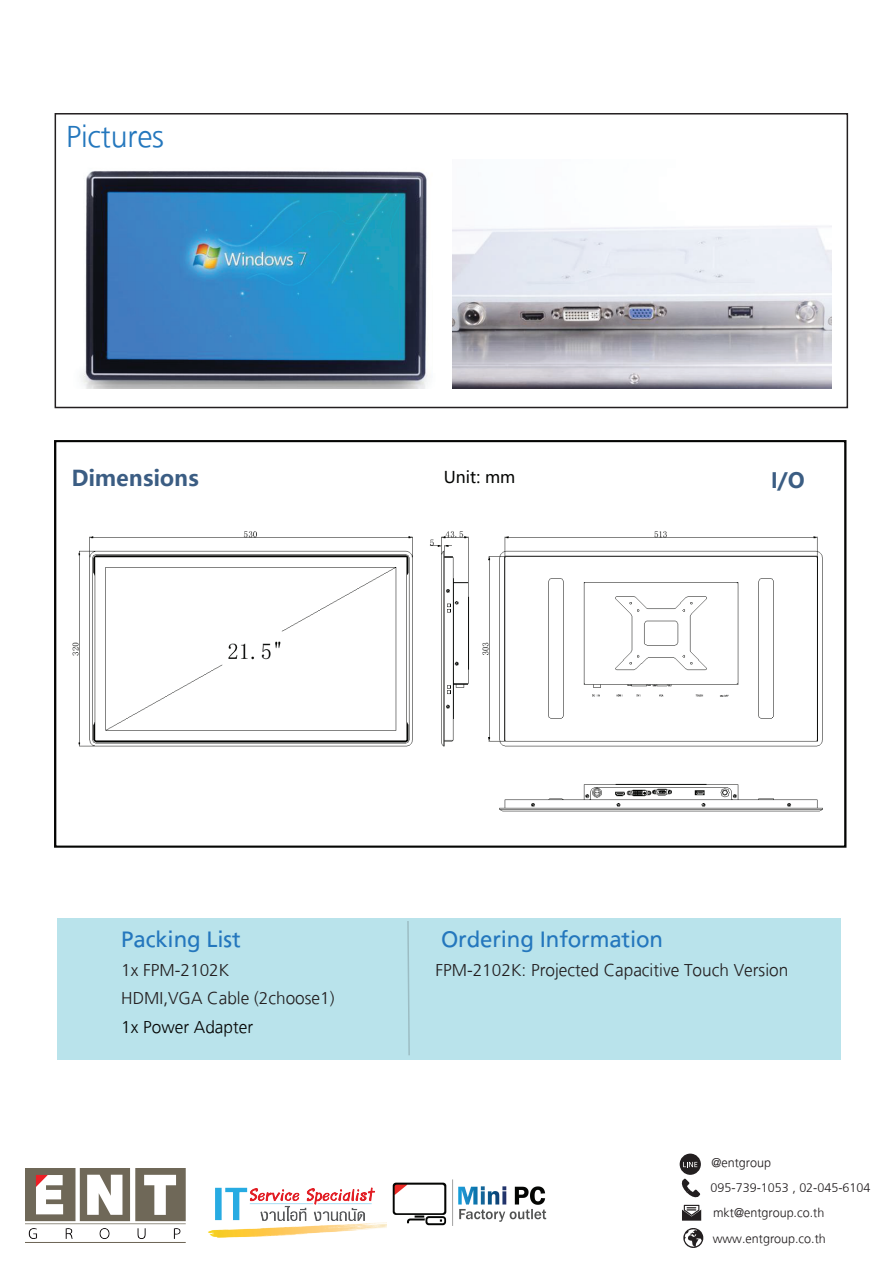
<style>
.page{position:relative;width:893px;height:1263px;background:#fff}
.page>*{position:absolute;margin:0;border:0;box-sizing:border-box;transform-origin:0 0}
.t1{font:300 45px "True";letter-spacing:-.005em;color:#2477bd}
.t2{font:500 33px "True";letter-spacing:-.005em;color:#2477bd}
.t3{font:300 25.5px "True";color:#231f20}
.t4{font:300 25.5px "True";color:#040504}
.t5{font:700 21.75px "Microsoft Ya Hei";color:#3b5d83}
.t6{font:700 21.15px "Microsoft Ya Hei";color:#3b5d83}
.t7{font:300 18.6px/25.2px "True";color:#231f20}
.t8{font:16.2px "Microsoft Ya Hei";color:#040503}
</style>
<div class="page">
<div style="left:55px;top:113px;width:793px;height:295px;border:2px solid #231f20"></div>
<svg style="left:54px;top:440px;width:792px;height:408px"></svg>
<div style="left:59px;top:445px;width:186px;height:64px;background:#fff"></div>
<div style="left:666px;top:445px;width:122px;height:56px;background:#fff"></div>
<div style="left:57px;top:918px;width:784px;height:142px;background:#b9e3eb"></div>
<svg style="left:407px;top:921px;width:3px;height:134px"></svg>
<img style="left:208px;top:1187px;width:179px;height:51px">
<img style="left:25px;top:1169px;width:161px;height:70px">
<img style="left:392px;top:1179px;width:155px;height:47px">
<svg style="left:682px;top:1205px;width:19px;height:16px"></svg>
<svg style="left:683px;top:1228px;width:20px;height:20px"></svg>
<svg style="left:681px;top:1178px;width:19px;height:20px"></svg>
<div style="left:680px;top:1154px;width:20px;height:20px;background:#231f20;border-radius:50%"></div>
<div style="left:680px;top:1153px;width:21px;height:22px;border:2px solid #231f20;border-radius:50%"></div>
<svg style="left:683px;top:1162px;width:14px;height:5px"></svg>
<img style="left:80px;top:171px;width:348px;height:218px">
<img style="left:452px;top:226px;width:380px;height:163px">
<img style="left:62px;top:525px;width:774px;height:298px">
<h1 class="t1" style="left:66px;top:111px;width:99px">Pictures</h1>
<p class="t5" style="left:71px;top:463px;width:129px">Dimensions</p>
<p class="t8" style="left:444px;top:466px;width:73px">Unit: mm</p>
<p class="t6" style="left:771px;top:466px;width:36px">I/O</p>
<p class="t2" style="left:121px;top:921px;width:121px">Packing List</p>
<p class="t2" style="left:441px;top:921px;width:224px">Ordering Information</p>
<p class="t3" style="left:121px;top:956px;width:110px">1x FPM-2102K</p>
<p class="t3" style="left:435px;top:956px;width:354px">FPM-2102K: Projected Capacitive Touch Version</p>
<p class="t3" style="left:121px;top:984px;width:215px">HDMI,VGA Cable (2choose1)</p>
<p class="t4" style="left:121px;top:1013px;width:133px">1x Power Adapter</p>
<p class="t7" style="left:711px;top:1150px;width:161px">@entgroup<br>095-739-1053 , 02-045-6104 mkt@entgroup.co.th www.entgroup.co.th</p>
</div>
